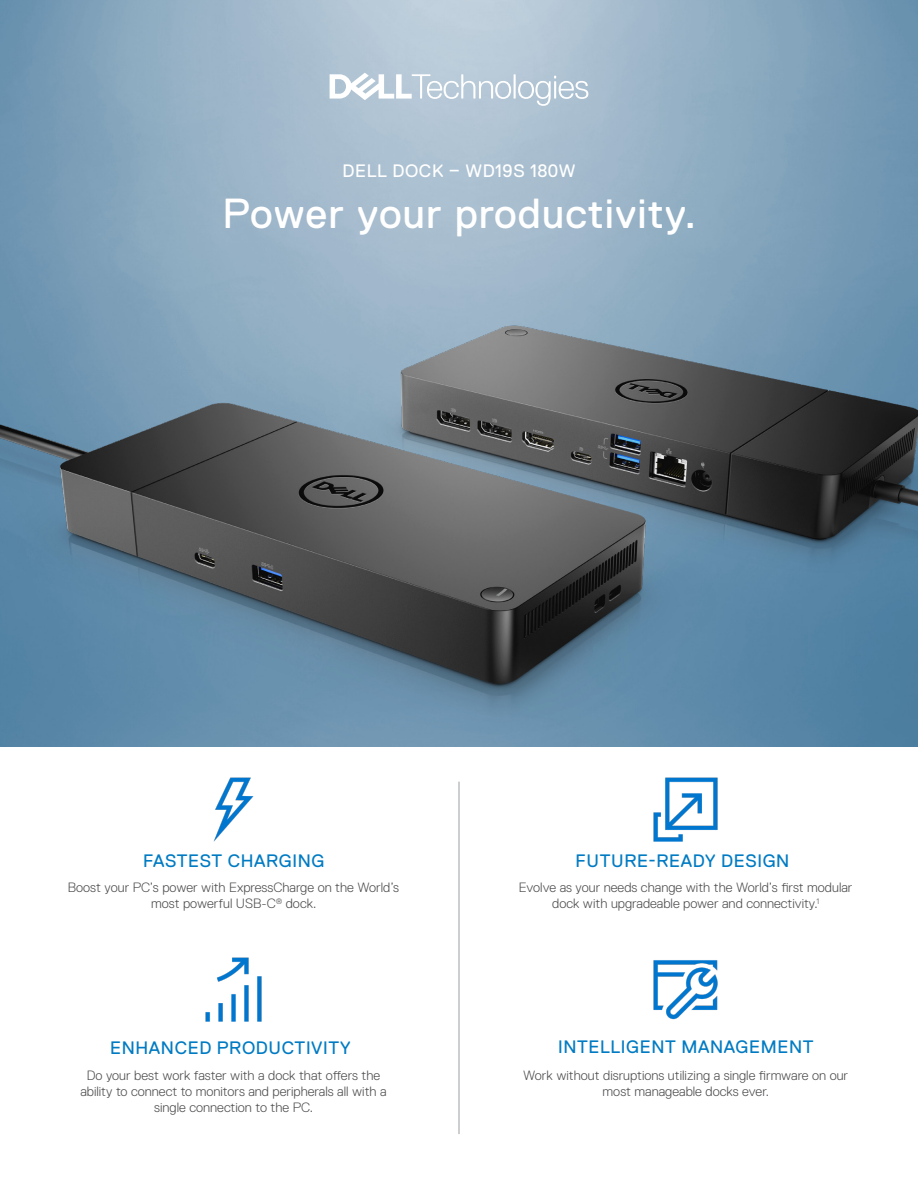
<style>
.page{position:relative;width:918px;height:1188px;background:#fff}
.page>*{position:absolute;margin:0;border:0;box-sizing:border-box;transform-origin:0 0}
.t1{font:42px "Dell Replica";letter-spacing:.025em;color:#fff}
.t2{font:18px "Dell Replica";letter-spacing:.035em;color:#007bc3}
.t3{font:18px "Dell Replica";letter-spacing:.035em;color:#fff}
.t4{font:300 13.5px/16.2px "Dell Replica";color:#4d4d4f;text-align:center}
</style>
<div class="page">
<img style="left:0;top:0;width:918px;height:41px">
<img style="left:0;top:41px;width:918px;height:706px">
<hr style="left:458px;top:782px;width:2px;height:352px;background:#a7a9ac">
<svg style="left:330px;top:73px;width:258px;height:33px"></svg>
<img style="left:213px;top:778px;width:41px;height:64px">
<img style="left:654px;top:778px;width:64px;height:64px">
<img style="left:654px;top:960px;width:64px;height:60px">
<img style="left:205px;top:958px;width:57px;height:64px">
<p class="t3" style="left:343px;top:161px;width:234px">DELL DOCK – WD19S 180W</p>
<p class="t1" style="left:223px;top:190px;width:475px">Power your productivity.</p>
<p class="t2" style="left:576px;top:851px;width:215px">FUTURE-READY DESIGN</p>
<p class="t2" style="left:143px;top:851px;width:183px">FASTEST CHARGING</p>
<p class="t4" style="left:68px;top:880px;width:333px">Boost your PC’s power with ExpressCharge on the World’s most powerful USB-C<sup>®</sup> dock.</p>
<p class="t4" style="left:519px;top:880px;width:335px">Evolve as your needs change with the World’s first modular dock with upgradeable power and connectivity.<sup>1</sup></p>
<p class="t2" style="left:110px;top:1038px;width:242px">ENHANCED PRODUCTIVITY</p>
<p class="t4" style="left:80px;top:1067px;width:308px">Do your best work faster with a dock that offers the ability to connect to monitors and peripherals all with a single connection to the PC.</p>
<p class="t2" style="left:558px;top:1036px;width:257px">INTELLIGENT MANAGEMENT</p>
<p class="t4" style="left:523px;top:1067px;width:326px">Work without disruptions utilizing a single firmware on our</p>
<p class="t4" style="left:603px;top:1083px;width:168px">most manageable docks ever.</p>
</div>
